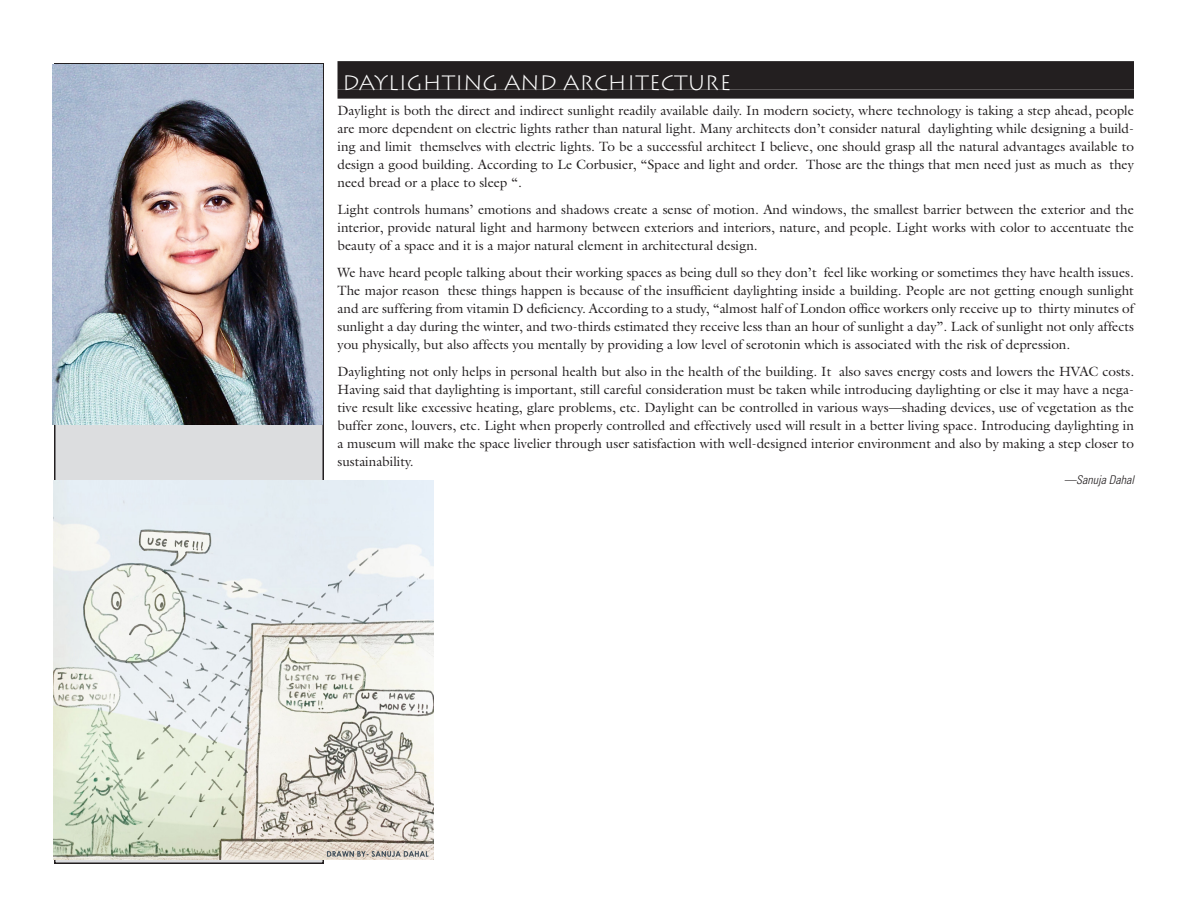
<style>
.page{position:relative;width:1188px;height:918px;background:#fff}
.page>*{position:absolute;margin:0;border:0;box-sizing:border-box;transform-origin:0 0}
.t1{font:300 21px "Lithos";color:#fff}
.text{font:13.5px/18px "Galliard";color:#231f20;text-align:justify}
.source{font:italic 300 condensed 12px "Univers";color:#231f20}
</style>
<div class="page">
<div style="left:55px;top:64px;width:268px;height:799px;background:#dcdddf"></div>
<div style="left:338px;top:61px;width:796px;height:29px;background:#231f20"></div>
<div style="left:338px;top:90px;width:796px;height:9px;background:#231f20"></div>
<img style="left:54px;top:481px;width:379px;height:379px">
<img style="left:52px;top:65px;width:270px;height:360px">
<p class="t1" style="left:342px;top:70px;width:391px">DAYLIGHTING AND ARCHITECTURE</p>
<p class="text" style="left:338px;top:101px;width:798px">Daylight is both the direct and indirect sunlight readily available daily. In modern society, where technology is taking a step ahead, people are more dependent on electric lights rather than natural light. Many architects don’t consider natural daylighting while designing a build&shy;ing and limit themselves with electric lights. To be a successful architect I believe, one should grasp all the natural advantages available to design a good building. According to Le Corbusier, “Space and light and order. Those are the things that men need just as much as they need bread or a place to sleep “.</p>
<p class="text" style="left:338px;top:200px;width:798px">Light controls humans’ emotions and shadows create a sense of motion. And windows, the smallest barrier between the exterior and the interior, provide natural light and harmony between exteriors and interiors, nature, and people. Light works with color to accentuate the beauty of a space and it is a major natural element in architectural design.</p>
<p class="text" style="left:338px;top:263px;width:798px">We have heard people talking about their working spaces as being dull so they don’t feel like working or sometimes they have health issues.<br>The major reason these things happen is because of the insufficient daylighting inside a building. People are not getting enough sunlight and are suffering from vitamin D deficiency. According to a study, “almost half of London office workers only receive up to thirty minutes of sunlight a day during the winter, and two-thirds estimated they receive less than an hour of sunlight a day”. Lack of sunlight not only affects you physically, but also affects you mentally by providing a low level of serotonin which is associated with the risk of depression.</p>
<p class="text" style="left:338px;top:362px;width:798px">Daylighting not only helps in personal health but also in the health of the building. It also saves energy costs and lowers the HVAC costs.<br>Having said that daylighting is important, still careful consideration must be taken while introducing daylighting or else it may have a nega&shy;tive result like excessive heating, glare problems, etc. Daylight can be controlled in various ways—shading devices, use of vegetation as the buffer zone, louvers, etc. Light when properly controlled and effectively used will result in a better living space. Introducing daylighting in a museum will make the space livelier through user satisfaction with well-designed interior environment and also by making a step closer to sustainability.</p>
<p class="source" style="left:1064px;top:473px;width:71px">—Sanuja Dahal</p>
</div>
